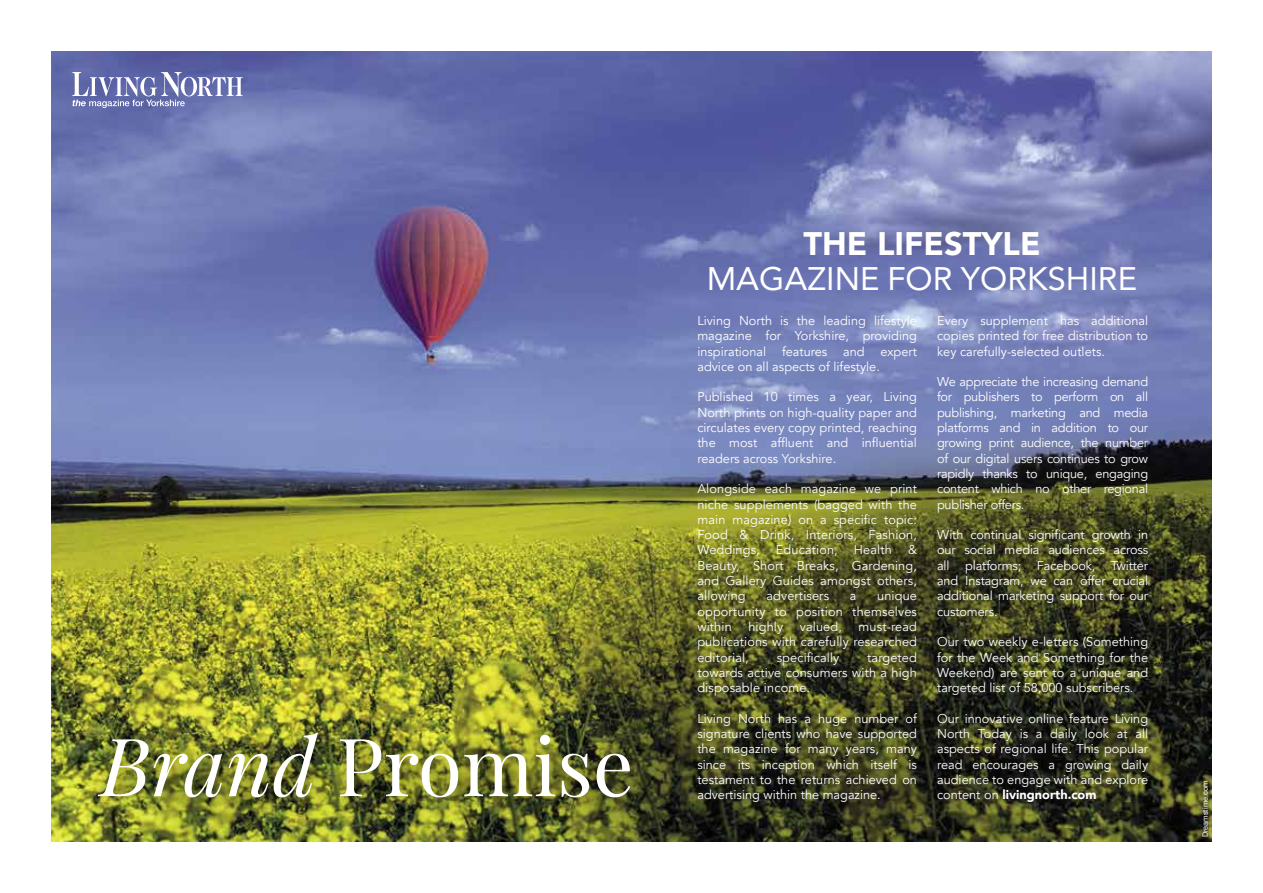
<style>
.page{position:relative;width:1263px;height:893px;background:#fff}
.page>*{position:absolute;margin:0;border:0;box-sizing:border-box;transform-origin:0 0}
.t1{font:80.4px "Playfair Display";color:#fff}
.t2{font:32.55px "Avenir";color:#fff}
.t3{font:900 32.55px "Avenir";color:#fff}
.t4{font:12.75px/15.3px "Avenir";color:#fff;text-align:justify}
.t5{font:7.5px "Helvetica Neue LT Std";color:#fff}
.s1{font-style:italic}
.s2{font-weight:900}
</style>
<div class="page">
<img style="left:51px;top:51px;width:1161px;height:791px">
<div style="left:82px;top:715px;width:573px;height:108px;background:#000;opacity:.75"></div>
<svg style="left:72px;top:72px;width:171px;height:36px;background:#848cbd"></svg>
<h1 class="t1" style="left:100px;top:716px;width:535px"><span class="s1">Brand</span> Promise</h1>
<h2 class="t3" style="left:803px;top:216px;width:239px">THE LIFESTYLE</h2>
<h2 class="t2" style="left:707px;top:253px;width:432px">MAGAZINE FOR YORKSHIRE</h2>
<p class="t4" style="left:937px;top:313px;width:213px">Every supplement has additional copies printed for free distribution to key carefully-selected outlets.</p>
<p class="t4" style="left:937px;top:374px;width:213px">We appreciate the increasing demand for publishers to perform on all publishing, marketing and media platforms and in addition to our growing print audience, the number of our digital users continues to grow rapidly thanks to unique, engaging content which no other regional publisher offers.</p>
<p class="t4" style="left:937px;top:527px;width:213px">With continual significant growth in our social media audiences across all platforms; Facebook, Twitter and Instagram, we can offer crucial additional marketing support for our customers.</p>
<p class="t4" style="left:937px;top:634px;width:213px">Our two weekly e-letters (Something for the Week and Something for the Weekend) are sent to a unique and targeted list of 58,000 subscribers.</p>
<p class="t4" style="left:937px;top:711px;width:213px">Our innovative online feature Living North Today is a daily look at all aspects of regional life. This popular read encourages a growing daily audience to engage with and explore content on <span class="s2">livingnorth.com</span></p>
<p class="t4" style="left:697px;top:313px;width:221px">Living North is the leading lifestyle magazine for Yorkshire, providing inspirational features and expert advice on all aspects of lifestyle.</p>
<p class="t4" style="left:697px;top:390px;width:221px">Published 10 times a year, Living North prints on high-quality paper and circulates every copy printed, reaching the most affluent and influential readers across Yorkshire.</p>
<p class="t4" style="left:697px;top:481px;width:221px">Alongside each magazine we print niche supplements (bagged with the main magazine) on a specific topic:<br>Food &amp; Drink, Interiors, Fashion, Weddings,</p>
<p class="t4" style="left:776px;top:543px;width:63px">Education,</p>
<p class="t4" style="left:854px;top:543px;width:39px">Health</p>
<p class="t4" style="left:697px;top:543px;width:221px;text-indent:211px">&amp; Beauty, Short Breaks, Gardening, and Gallery Guides amongst others, allowing</p>
<p class="t4" style="left:766px;top:589px;width:64px">advertisers</p>
<p class="t4" style="left:850px;top:589px;width:8px">a</p>
<p class="t4" style="left:697px;top:589px;width:221px;text-indent:180px">unique opportunity to position themselves within</p>
<p class="t4" style="left:697px;top:619px;width:221px;text-indent:161px">must-read publications with carefully researched editorial,</p>
<p class="t4" style="left:748px;top:619px;width:36px">highly</p>
<p class="t4" style="left:800px;top:619px;width:44px">valued,</p>
<p class="t4" style="left:777px;top:650px;width:64px">specifically</p>
<p class="t4" style="left:697px;top:650px;width:221px;text-indent:170px">targeted towards active consumers with a high disposable income.</p>
<p class="t4" style="left:697px;top:711px;width:221px">Living North has a huge number of signature clients who have supported the magazine for many years, many since its inception which itself is testament to the returns achieved on advertising within the magazine.</p>
<p class="t5" style="left:1200px;top:837px;width:59px;rotate:-90deg">Dreamstime.com</p>
</div>
